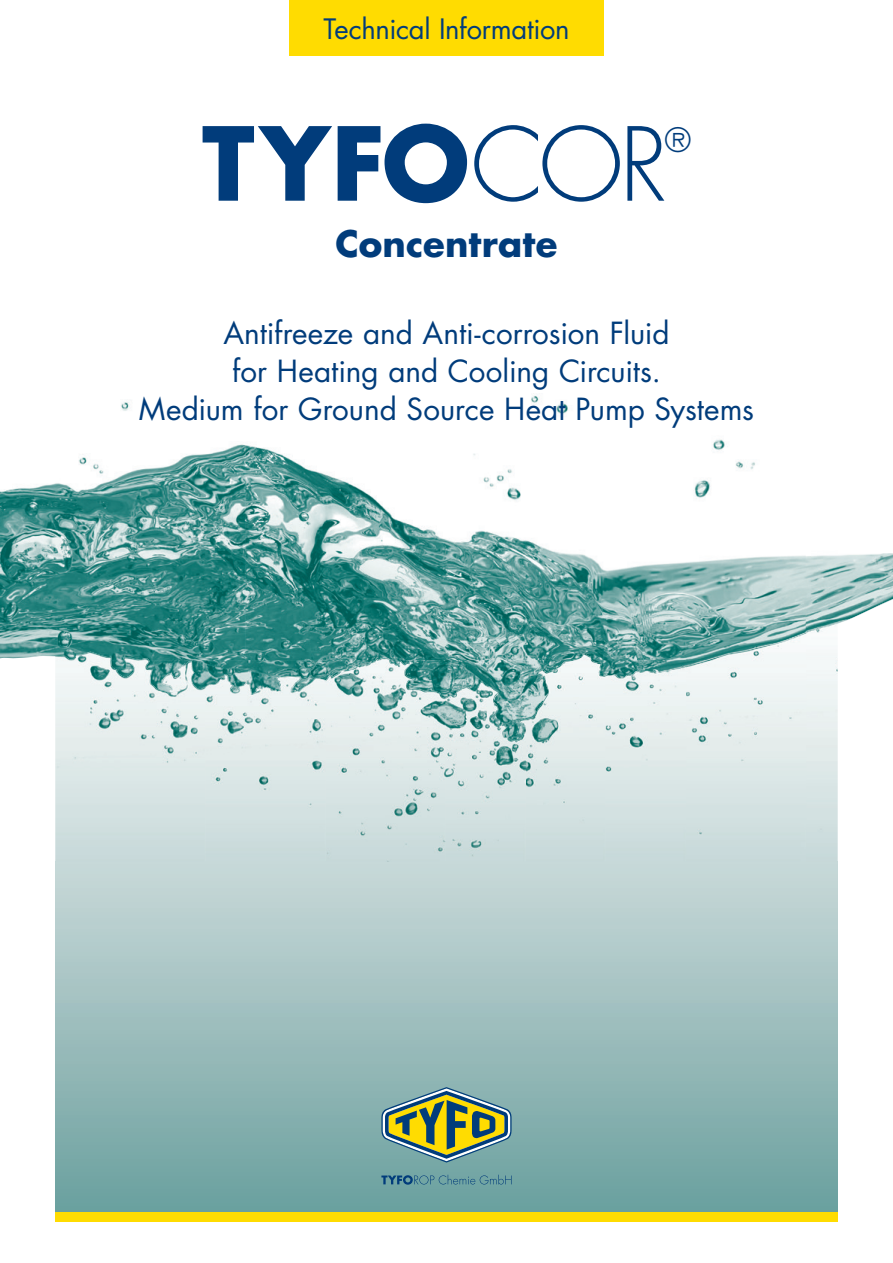
<style>
.page{position:relative;width:893px;height:1263px;background:#fff}
.page>*{position:absolute;margin:0;border:0;box-sizing:border-box;transform-origin:0 0}
.t1{font:700 99px "Futura Std";color:#013c7b}
.t2{font:700 35.55px "Futura Std";letter-spacing:.005em;color:#013c7b}
.t3{font:300 32.85px "Futura Std";color:#013c7b}
.t4{font:29.7px/38.4px "Futura Std";letter-spacing:-.005em;color:#013c7b;text-align:center}
.t5{font:27.3px "Futura Std";letter-spacing:-.01em;color:#013c7b}
.s1{font-weight:300}
</style>
<div class="page">
<div style="left:55px;top:862px;width:783px;height:359px;background:linear-gradient(to bottom,#c9d9d9,#689e9d)"></div>
<img style="left:0;top:396px;width:806px;height:265px">
<img style="left:806px;top:553px;width:87px;height:46px">
<img style="left:446px;top:660px;width:240px;height:21px">
<img style="left:806px;top:599px;width:87px;height:263px">
<img style="left:0;top:652px;width:206px;height:210px">
<img style="left:325px;top:658px;width:121px;height:204px">
<img style="left:525px;top:654px;width:81px;height:208px">
<img style="left:686px;top:632px;width:120px;height:230px">
<img style="left:205px;top:674px;width:121px;height:188px">
<img style="left:445px;top:681px;width:81px;height:181px">
<img style="left:605px;top:666px;width:81px;height:196px">
<div style="left:55px;top:1212px;width:783px;height:9px;background:#ffdc01"></div>
<svg style="left:381px;top:1087px;width:131px;height:75px;background:#879d71"></svg>
<svg style="left:381px;top:1175px;width:131px;height:10px"></svg>
<div style="left:289px;top:0;width:315px;height:55px;background:#ffdc01"></div>
<p class="t5" style="left:323px;top:11px;width:248px">Technical Information</p>
<h1 class="t1" style="left:202px;top:98px;width:467px">TYFO<span class="s1">COR</span></h1>
<p class="t3" style="left:665px;top:120px;width:28px">®</p>
<p class="t2" style="left:336px;top:220px;width:223px">Concentrate</p>
<p class="t4" style="left:139px;top:314px;width:616px">Antifreeze and Anti-corrosion Fluid<br>for Heating and Cooling Circuits.<br>Medium for Ground Source Heat Pump Systems</p>
</div>
